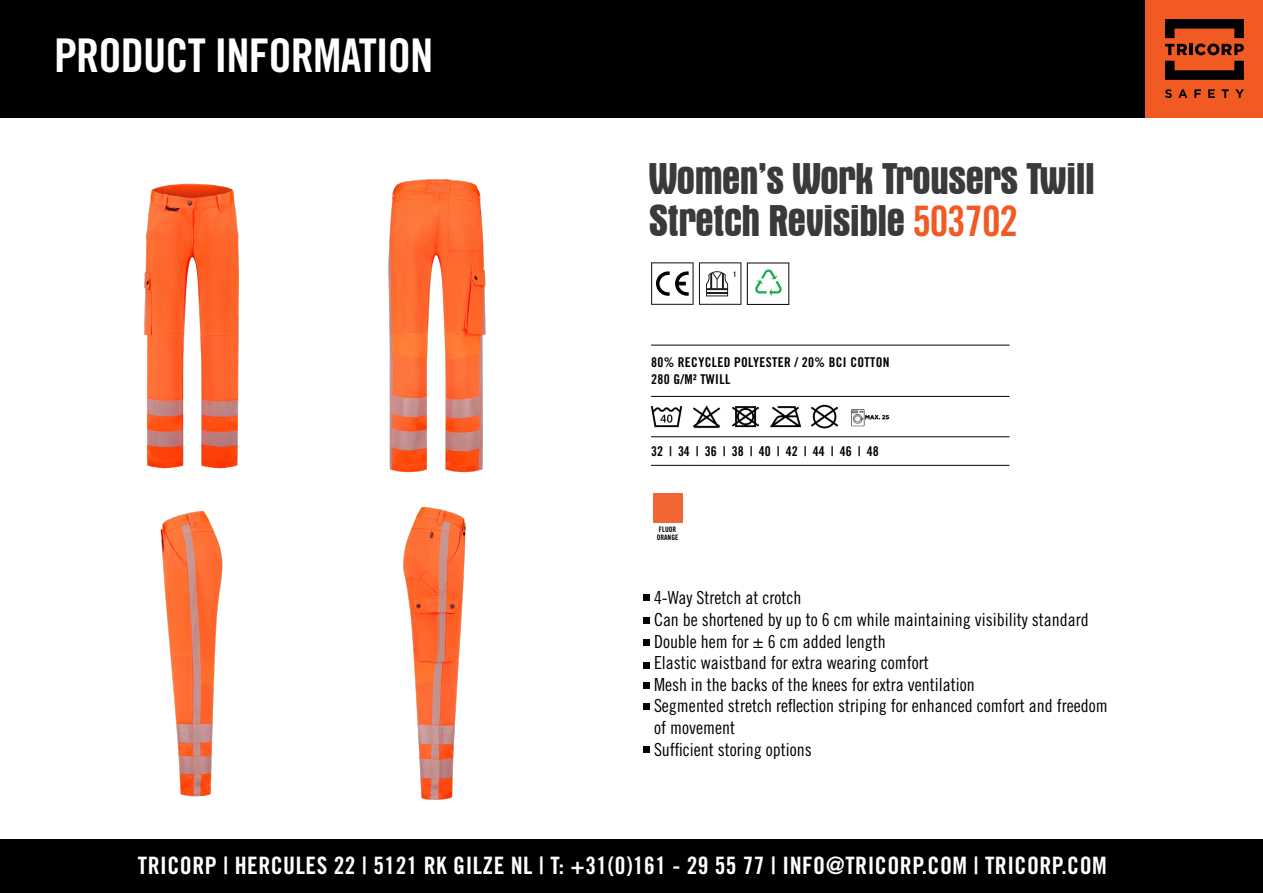
<style>
.page{position:relative;width:1263px;height:893px;background:#fff}
.page>*{position:absolute;margin:0;border:0;box-sizing:border-box;transform-origin:0 0}
.t1{font:46.5px "Trade Gothic LT Std Bd Cn 20";letter-spacing:-.02em;color:#fff}
.t2{font:700 condensed 45px/42px "Aurora BT";letter-spacing:-.025em;color:#393b38}
.t3{font:24px "Trade Gothic LT Std Bd Cn 20";letter-spacing:.02em;color:#fff}
.t4{font:18px/21.6px "Trade Gothic LT Std Cn 18";color:#000}
.t5{font:13.5px/16.5px "Trade Gothic LT Std Bd Cn 20";letter-spacing:.025em;color:#000}
.t6{font:13.5px "Trade Gothic LT Std Bd Cn 20";color:#000}
.t7{font:7.5px/7.5px "Trade Gothic LT Std Bd Cn 20";color:#000}
.s1{font-family:"Trade Gothic LT Std Bd Cn 20";font-weight:400;font-stretch:normal;font-size:42px;color:#f15a25}
</style>
<div class="page">
<div style="left:0;top:0;width:1263px;height:117px;background:#000"></div>
<div style="left:1146px;top:0;width:117px;height:117px;background:#f15a22"></div>
<svg style="left:1165px;top:44px;width:79px;height:11px"></svg>
<svg style="left:1165px;top:19px;width:79px;height:19px"></svg>
<svg style="left:1165px;top:61px;width:79px;height:19px"></svg>
<svg style="left:1165px;top:89px;width:7px;height:9px"></svg>
<svg style="left:1178px;top:89px;width:9px;height:9px"></svg>
<svg style="left:1194px;top:89px;width:7px;height:9px"></svg>
<svg style="left:1208px;top:89px;width:7px;height:9px"></svg>
<svg style="left:1222px;top:89px;width:7px;height:9px"></svg>
<svg style="left:1235px;top:89px;width:9px;height:9px"></svg>
<img style="left:144px;top:183px;width:95px;height:286px">
<img style="left:388px;top:179px;width:98px;height:294px">
<hr style="left:651px;top:345px;width:358px;height:1px;background:#000">
<hr style="left:651px;top:396px;width:358px;height:1px;background:#000">
<hr style="left:651px;top:436px;width:358px;height:1px;background:#000">
<hr style="left:651px;top:465px;width:358px;height:1px;background:#000">
<img style="left:650px;top:406px;width:33px;height:22px">
<img style="left:693px;top:405px;width:28px;height:24px">
<img style="left:732px;top:406px;width:28px;height:22px">
<img style="left:770px;top:406px;width:32px;height:22px">
<img style="left:811px;top:404px;width:28px;height:25px">
<img style="left:851px;top:409px;width:39px;height:17px">
<img style="left:653px;top:493px;width:29px;height:29px">
<svg style="left:651px;top:262px;width:90px;height:43px"></svg>
<svg style="left:747px;top:262px;width:42px;height:43px"></svg>
<img style="left:160px;top:510px;width:63px;height:287px">
<img style="left:403px;top:507px;width:63px;height:293px">
<div style="left:0;top:839px;width:1263px;height:54px;background:#000"></div>
<svg style="left:643px;top:595px;width:6px;height:6px"></svg>
<svg style="left:643px;top:617px;width:6px;height:6px"></svg>
<svg style="left:643px;top:640px;width:6px;height:6px"></svg>
<svg style="left:643px;top:704px;width:6px;height:6px"></svg>
<svg style="left:643px;top:746px;width:6px;height:6px"></svg>
<svg style="left:643px;top:662px;width:6px;height:6px"></svg>
<svg style="left:643px;top:683px;width:6px;height:6px"></svg>
<h1 class="t1" style="left:54px;top:28px;width:381px">PRODUCT INFORMATION</h1>
<h2 class="t2" style="left:648px;top:158px;width:448px">Women’s Work Trousers Twill<br>Stretch Revisible <span class="s1">503702</span></h2>
<p class="t7" style="left:733px;top:270px;width:5px">1</p>
<p class="t5" style="left:651px;top:354px;width:240px">80% RECYCLED POLYESTER / 20% BCI COTTON<br>280 G/M² TWILL</p>
<p class="t6" style="left:651px;top:443px;width:229px">32 | 34 | 36 | 38 | 40 | 42 | 44 | 46 | 48</p>
<p class="t7" style="left:657px;top:526px;width:23px">FLUOR<br>ORANGE</p>
<p class="t4" style="left:654px;top:587px;width:455px">4-Way Stretch at crotch<br>Can be shortened by up to 6 cm while maintaining visibility standard Double hem for ± 6 cm added length<br>Elastic waistband for extra wearing comfort<br>Mesh in the backs of the knees for extra ventilation<br>Segmented stretch reflection striping for enhanced comfort and freedom of movement<br>Sufficient storing options</p>
<h3 class="t3" style="left:138px;top:851px;width:970px">TRICORP | HERCULES 22 | 5121 RK GILZE NL | T: +31(0)161 - 29 55 77 | INFO@TRICORP.COM | TRICORP.COM</h3>
</div>
